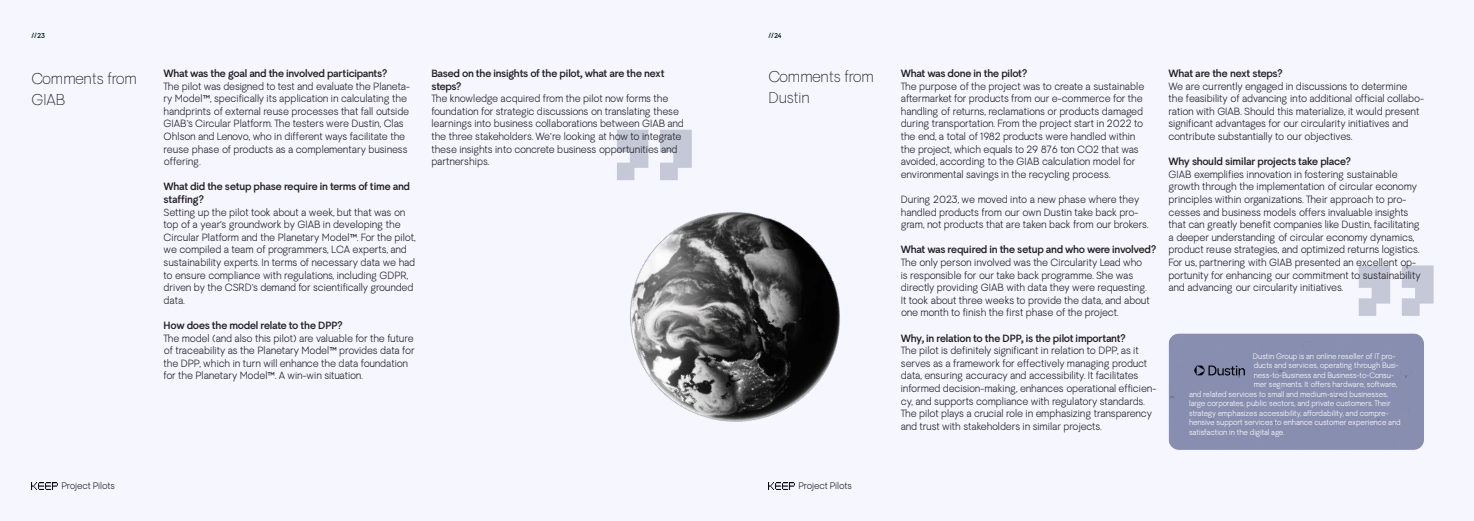
<style>
.page{position:relative;width:1474px;height:521px;background:#fff}
.page>*{position:absolute;margin:0;border:0;box-sizing:border-box;transform-origin:0 0}
.t1{font:350px "Boid Sans";color:#c4c8d7}
.t2{font:100 15.75px/21px "Boid Sans";letter-spacing:-.005em;color:#231f20}
.t3{font:10.5px/12.6px "Boid Sans";letter-spacing:-.02em;color:#231f20}
.t4{font:700 10.5px/12.6px "Boid Sans";letter-spacing:-.025em;color:#231f20}
.t5{font:9.62px "Boid Sans";letter-spacing:-.025em;color:#231f20}
.t6{font:7.88px "Boid Sans";letter-spacing:-.02em;color:#fff}
.t7{font:700 7px "Boid Sans";color:#001d1a}
</style>
<div class="page">
<div style="left:0;top:0;width:737px;height:521px;background:#f5f6ff"></div>
<img style="left:32px;top:483px;width:26px;height:6px">
<div style="left:737px;top:0;width:736px;height:521px;background:#f5f6ff"></div>
<div style="left:1168px;top:333px;width:255px;height:117px;background:#888eaf"></div>
<img style="left:1193px;top:361px;width:53px;height:18px">
<img style="left:629px;top:212px;width:212px;height:278px">
<p class="t7" style="left:32px;top:31px;width:15px">//23</p>
<p class="t7" style="left:768px;top:31px;width:15px">//24</p>
<p class="t2" style="left:32px;top:69px;width:107px">Comments from<br>GIAB</p>
<p class="t4" style="left:163px;top:66px;width:225px">What was the goal and the involved participants?</p>
<p class="t3" style="left:163px;top:80px;width:248px">The pilot was designed to test and evaluate the Planeta&shy;ry Model™, specifically its application in calculating the handprints of external reuse processes that fall outside GIAB’s Circular Platform. The testers were Dustin, Clas Ohlson and Lenovo, who in different ways facilitate the reuse phase of products as a complementary business offering.</p>
<p class="t4" style="left:163px;top:180px;width:248px">What did the setup phase require in terms of time and staffing?</p>
<p class="t3" style="left:163px;top:206px;width:253px">Setting up the pilot took about a week, but that was on top of a year’s groundwork by GIAB in developing the Circular Platform and the Planetary Model™. For the pilot, we compiled a team of programmers, LCA experts, and sustainability experts. In terms of necessary data we had to ensure compliance with regulations, including GDPR, driven by the CSRD’s demand for scientifically grounded data.</p>
<p class="t4" style="left:163px;top:318px;width:181px">How does the model relate to the DPP?</p>
<p class="t3" style="left:163px;top:332px;width:252px">The model (and also this pilot) are valuable for the future of traceability as the Planetary Model™ provides data for the DPP, which in turn will enhance the data foundation for the Planetary Model™. A win-win situation.</p>
<p class="t4" style="left:431px;top:66px;width:235px">Based on the insights of the pilot, what are the next steps?</p>
<p class="t3" style="left:431px;top:93px;width:254px">The knowledge acquired from the pilot now forms the foundation for strategic discussions on translating these learnings into business collaborations between GIAB and the three stakeholders. We’re looking at how to integrate these insights into concrete business opportunities and partnerships.</p>
<p class="t1" style="left:603px;top:71px;width:104px">“</p>
<p class="t2" style="left:768px;top:67px;width:107px">Comments from<br>Dustin</p>
<p class="t4" style="left:900px;top:66px;width:128px">What was done in the pilot?</p>
<p class="t3" style="left:900px;top:80px;width:245px">The purpose of the project was to create a sustainable aftermarket for products from our e-commerce for the handling of returns, reclamations or products damaged during transportation. From the project start in 2022 to the end, a total of 1982 products were handled within the project, which equals to 29 876 ton CO2 that was avoided, according to the GIAB calculation model for environmental savings in the recycling process.</p>
<p class="t3" style="left:900px;top:193px;width:249px">During 2023, we moved into a new phase where they handled products from our own Dustin take back pro&shy;gram, not products that are taken back from our brokers.</p>
<p class="t4" style="left:900px;top:243px;width:257px">What was required in the setup and who were involved?</p>
<p class="t3" style="left:900px;top:256px;width:250px">The only person involved was the Circularity Lead who is responsible for our take back programme. She was directly providing GIAB with data they were requesting.<br>It took about three weeks to provide the data, and about one month to finish the first phase of the project.</p>
<p class="t4" style="left:900px;top:331px;width:226px">Why, in relation to the DPP, is the pilot important?</p>
<p class="t3" style="left:900px;top:345px;width:257px">The pilot is definitely significant in relation to DPP, as it serves as a framework for effectively managing product data, ensuring accuracy and accessibility. It facilitates informed decision-making, enhances operational efficien&shy;cy, and supports compliance with regulatory standards.<br>The pilot plays a crucial role in emphasizing transparency and trust with stakeholders in similar projects.</p>
<p class="t4" style="left:1168px;top:66px;width:115px">What are the next steps?</p>
<p class="t3" style="left:1168px;top:80px;width:257px">We are currently engaged in discussions to determine the feasibility of advancing into additional official collabo&shy;ration with GIAB. Should this materialize, it would present significant advantages for our circularity initiatives and contribute substantially to our objectives.</p>
<p class="t4" style="left:1168px;top:155px;width:184px">Why should similar projects take place?</p>
<p class="t3" style="left:1168px;top:168px;width:253px">GIAB exemplifies innovation in fostering sustainable growth through the implementation of circular economy principles within organizations. Their approach to pro&shy;cesses and business models offers invaluable insights that can greatly benefit companies like Dustin, facilitating a deeper understanding of circular economy dynamics, product reuse strategies, and optimized returns logistics.<br>For us, partnering with GIAB presented an excellent op&shy;portunity for enhancing our commitment to sustainability and advancing our circularity initiatives.</p>
<p class="t1" style="left:1344px;top:207px;width:104px">“</p>
<p class="t6" style="left:1252px;top:352px;width:144px">Dustin Group is an online reseller of IT pro-</p>
<p class="t6" style="left:1253px;top:362px;width:146px">ducts and services, operating through Busi-</p>
<p class="t6" style="left:1253px;top:371px;width:142px">ness-to-Business and Business-to-Consu-</p>
<p class="t6" style="left:1253px;top:380px;width:145px">mer segments. It offers hardware, software,</p>
<p class="t6" style="left:1189px;top:390px;width:200px">and related services to small and medium-sized businesses,</p>
<p class="t6" style="left:1189px;top:399px;width:203px">large corporates, public sectors, and private customers. Their</p>
<p class="t6" style="left:1189px;top:409px;width:201px">strategy emphasizes accessibility, affordability, and compre-</p>
<p class="t6" style="left:1189px;top:418px;width:213px">hensive support services to enhance customer experience and</p>
<p class="t6" style="left:1189px;top:428px;width:97px">satisfaction in the digital age.</p>
<p class="t5" style="left:62px;top:481px;width:55px">Project Pilots</p>
<p class="t5" style="left:798px;top:481px;width:55px">Project Pilots</p>
</div>
